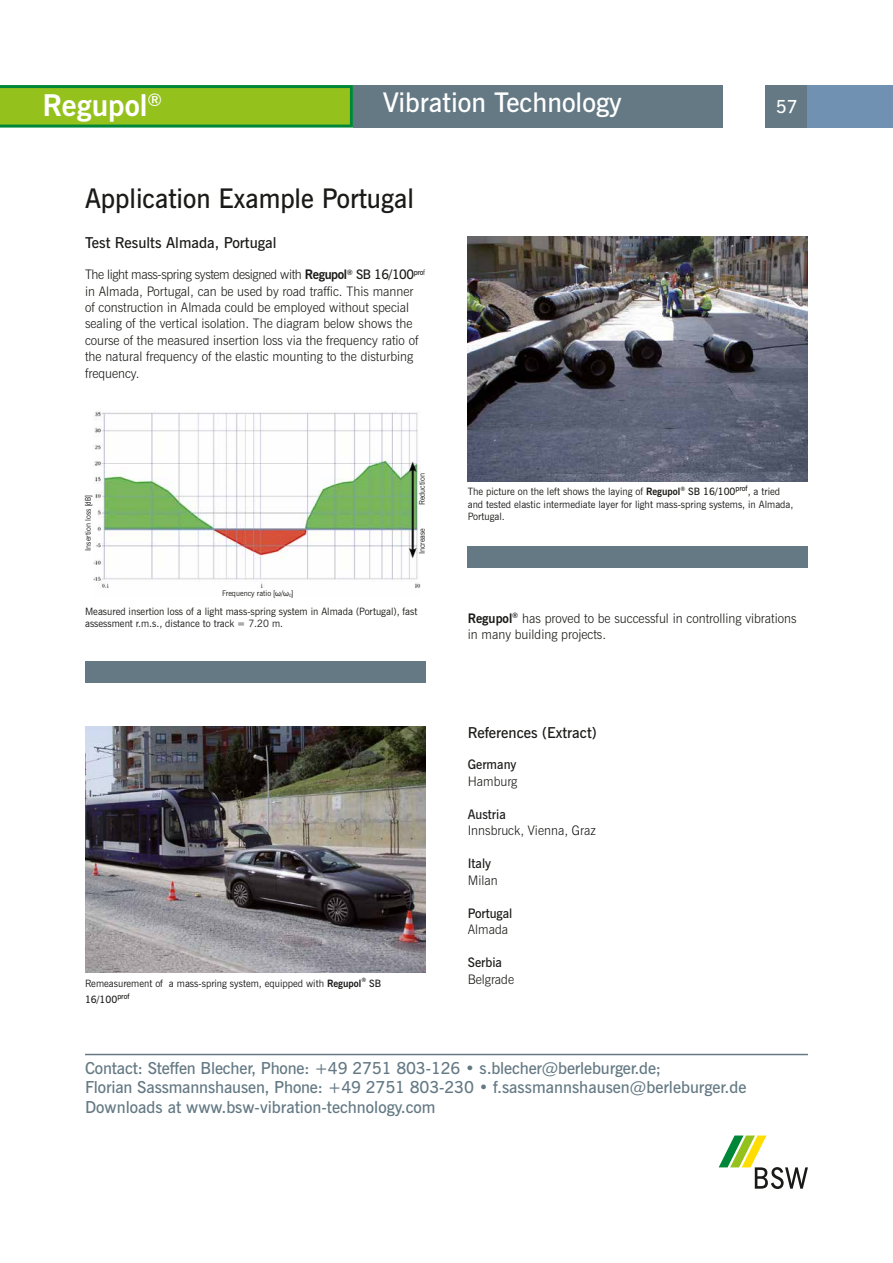
<style>
.page{position:relative;width:893px;height:1263px;background:#fff}
.page>*{position:absolute;margin:0;border:0;box-sizing:border-box;transform-origin:0 0}
.t1{font:700 30px "News Gothic BT";color:#fff}
.t2{font:600 27px "News Gothic BT";color:#1a1a18}
.t3{font:600 27px "News Gothic BT";color:#fff}
.t4{font:600 18px "News Gothic BT";color:#fff}
.t5{font:700 17.55px "News Gothic BT";color:#fff}
.t6{font:600 16.5px/19.8px "News Gothic BT";letter-spacing:-.01em;color:#647984}
.t7{font:600 15px "News Gothic BT";color:#1a1a18}
.t8{font:300 13.2px/16.4px "News Gothic BT";color:#1a1a18}
.t9{font:600 13.2px "News Gothic BT";color:#1a1a18}
.t10{font:10.2px/12.1px "News Gothic BT";color:#1a1a18}
.t11{font:7.8px "News Gothic BT";color:#1a1a18}
.s1{font-weight:700}
.s2{font-weight:600}
.s3{font-family:"Arial Narrow"}
.s4{font-family:"Arial"}
</style>
<div class="page">
<div style="left:765px;top:85px;width:43px;height:43px;background:#647984"></div>
<svg style="left:0;top:85px;width:353px;height:43px;background:#7fb822"></svg>
<div style="left:353px;top:85px;width:369px;height:43px;background:#647984"></div>
<svg style="left:719px;top:1135px;width:89px;height:54px"></svg>
<hr style="left:85px;top:1054px;width:723px;height:1px;background:#647984">
<div style="left:808px;top:85px;width:85px;height:43px;background:#7191b2"></div>
<img style="left:94px;top:411px;width:327px;height:177px">
<img style="left:468px;top:236px;width:340px;height:245px">
<div style="left:85px;top:661px;width:340px;height:21px;background:#647984"></div>
<div style="left:468px;top:547px;width:340px;height:21px;background:#647984"></div>
<img style="left:85px;top:727px;width:340px;height:245px">
<p class="t1" style="left:43px;top:87px;width:106px">Regupol</p>
<p class="t3" style="left:383px;top:86px;width:241px">Vibration Technology</p>
<p class="t4" style="left:776px;top:96px;width:23px">57</p>
<p class="t5" style="left:147px;top:89px;width:16px">®</p>
<p class="t2" style="left:85px;top:182px;width:330px">Application Example Portugal</p>
<p class="t7" style="left:85px;top:233px;width:193px">Test Results Almada, Portugal</p>
<p class="t8" style="left:85px;top:266px;width:342px">The light mass-spring system designed with <span class="s1">Regupol</span><sup>®</sup> <span class="s2">SB 16/100</span><sup>pro</sup><sup>f </sup>in Almada, Portugal, can be used by road traffic. This manner of construction in Almada could be employed without special sealing of the vertical isolation. The diagram below shows the course of the measured insertion loss via the frequency ratio of the natural frequency of the elastic mounting to the disturbing frequency.</p>
<p class="t11" style="left:417px;top:505px;width:34px;rotate:-90deg">Reduction</p>
<p class="t11" style="left:83px;top:551px;width:57px;rotate:-90deg">Insertion loss <span class="s3">[dB]</span></p>
<p class="t10" style="left:468px;top:486px;width:327px">The picture on the left shows the laying of <span class="s1">Regupol</span><sup>®</sup> <span class="s2">SB 16/100</span><sup>prof</sup>, a tried and tested elastic intermediate layer for light mass-spring systems, in Almada,<br>Portugal.</p>
<p class="t11" style="left:417px;top:554px;width:28px;rotate:-90deg">Increase</p>
<p class="t11" style="left:222px;top:588px;width:73px">Frequency ratio <span class="s3">[</span><span class="s4">ω</span>/<span class="s4">ω</span><sub>0</sub><span class="s3">]</span></p>
<p class="t10" style="left:85px;top:605px;width:334px">Measured insertion loss of a light mass-spring system in Almada (Portugal), fast assessment r.m.s., distance to track = 7.20 m.</p>
<p class="t10" style="left:85px;top:975px;width:298px;line-height:16.4px">Remeasurement of a mass-spring system, equipped with <span class="s1">Regupol</span><sup>®</sup> <span class="s2">SB<br>16/100</span><sup>prof</sup></p>
<p class="t8" style="left:468px;top:610px;width:330px"><span class="s1">Regupol</span><sup>®</sup> has proved to be successful in controlling vibrations in many building projects.</p>
<p class="t7" style="left:468px;top:724px;width:130px">References (Extract)</p>
<p class="t9" style="left:468px;top:757px;width:50px">Germany</p>
<p class="t8" style="left:468px;top:773px;width:51px">Hamburg</p>
<p class="t9" style="left:468px;top:806px;width:40px">Austria</p>
<p class="t8" style="left:468px;top:822px;width:130px">Innsbruck, Vienna, Graz</p>
<p class="t9" style="left:468px;top:856px;width:25px">Italy</p>
<p class="t8" style="left:468px;top:872px;width:32px">Milan</p>
<p class="t9" style="left:468px;top:905px;width:46px">Portugal</p>
<p class="t8" style="left:468px;top:921px;width:42px">Almada</p>
<p class="t9" style="left:468px;top:955px;width:36px">Serbia</p>
<p class="t8" style="left:468px;top:971px;width:48px">Belgrade</p>
<p class="t6" style="left:85px;top:1057px;width:578px">Contact: Steffen Blecher, Phone: +49 2751 803-126 • s.blecher@berleburger.de;</p>
<p class="t6" style="left:85px;top:1077px;width:663px">Florian Sassmannshausen, Phone: +49 2751 803-230 • f.sassmannshausen@berleburger.de<br>Downloads at www.bsw-vibration-technology.com</p>
</div>
